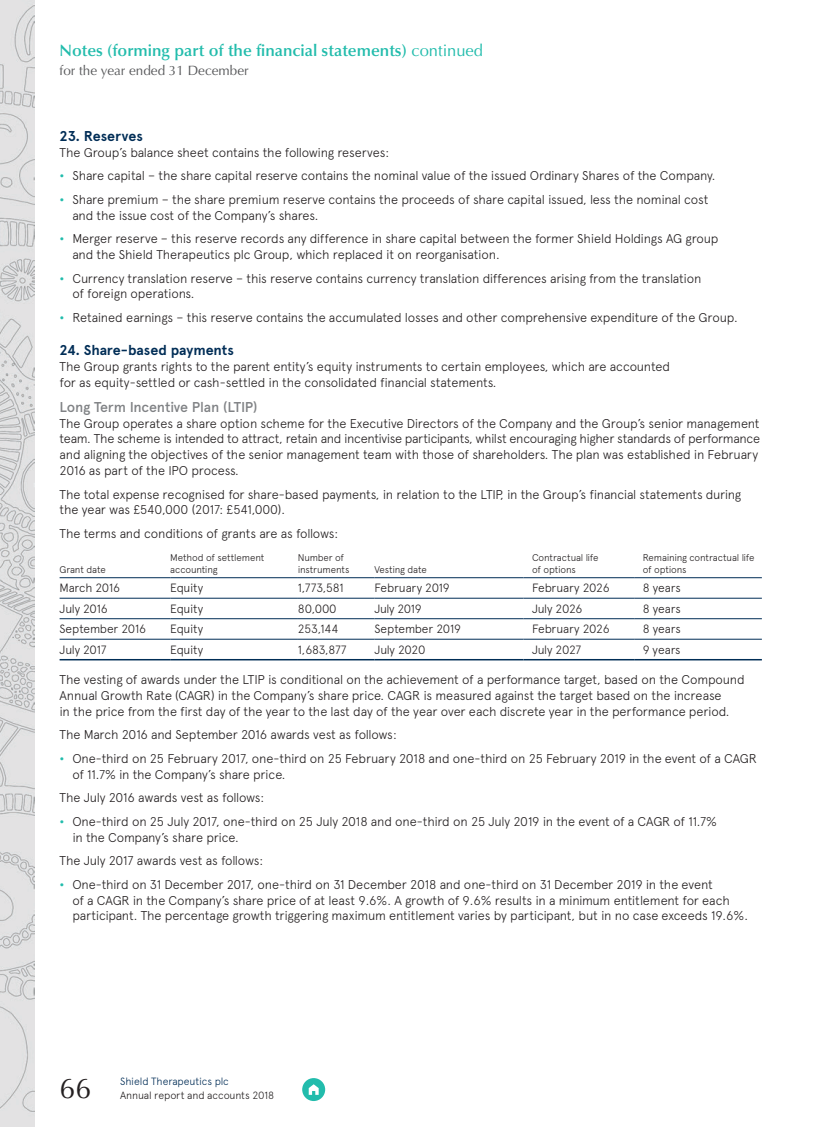
<style>
.page{position:relative;width:830px;height:1127px;background:#fff}
.page>*{position:absolute;margin:0;border:0;box-sizing:border-box;transform-origin:0 0}
.t1{font:28.5px "Optima LT Std";color:#231f20}
.Page_Header{font:600 16.5px "Optima LT Std";color:#22bcac}
.Subhead_1{font:700 14.25px "Apercu Pro";letter-spacing:-.005em;color:#002d56}
.Subhead_2{font:500 14.25px "Apercu Pro";letter-spacing:-.02em;color:#808285}
.Page_Subhead{font:13.5px "Optima LT Std";color:#57585a}
.Body_Text{font:300 12.75px/15.8px "Apercu Pro";letter-spacing:-.015em;color:#231f20}
.Figs_LFT{font:300 12px "Apercu Pro";letter-spacing:-.015em;color:#231f20}
.t2{font:300 10.5px "Apercu Pro";letter-spacing:-.01em;color:#231f20}
.t3{font:300 10.5px "Apercu Pro";letter-spacing:-.01em;color:#002d56}
.Figshd_LFT{font:300 9.75px "Apercu Pro";letter-spacing:-.015em;color:#231f20}
.s1{font-weight:400}
.s2{font-weight:700;color:#22bcac}
</style>
<div class="page">
<img style="left:0;top:0;width:34px;height:1127px">
<svg style="left:302px;top:1078px;width:23px;height:23px"></svg>
<hr style="left:60px;top:598px;width:110px;height:1px;background:#002d56">
<hr style="left:170px;top:598px;width:128px;height:1px;background:#002d56">
<hr style="left:298px;top:598px;width:76px;height:1px;background:#002d56">
<hr style="left:374px;top:598px;width:149px;height:1px;background:#002d56">
<hr style="left:523px;top:598px;width:111px;height:1px;background:#002d56">
<hr style="left:634px;top:598px;width:127px;height:1px;background:#002d56">
<hr style="left:60px;top:618px;width:110px;height:1px;background:#002d56">
<hr style="left:170px;top:618px;width:128px;height:1px;background:#002d56">
<hr style="left:298px;top:618px;width:76px;height:1px;background:#002d56">
<hr style="left:374px;top:618px;width:149px;height:1px;background:#002d56">
<hr style="left:523px;top:618px;width:111px;height:1px;background:#002d56">
<hr style="left:634px;top:618px;width:127px;height:1px;background:#002d56">
<hr style="left:60px;top:577px;width:110px;height:1px;background:#002d56">
<hr style="left:170px;top:577px;width:128px;height:1px;background:#002d56">
<hr style="left:298px;top:577px;width:76px;height:1px;background:#002d56">
<hr style="left:374px;top:577px;width:149px;height:1px;background:#002d56">
<hr style="left:523px;top:577px;width:111px;height:1px;background:#002d56">
<hr style="left:634px;top:577px;width:127px;height:1px;background:#002d56">
<hr style="left:60px;top:639px;width:110px;height:1px;background:#002d56">
<hr style="left:170px;top:639px;width:128px;height:1px;background:#002d56">
<hr style="left:298px;top:639px;width:76px;height:1px;background:#002d56">
<hr style="left:374px;top:639px;width:149px;height:1px;background:#002d56">
<hr style="left:523px;top:639px;width:111px;height:1px;background:#002d56">
<hr style="left:634px;top:639px;width:127px;height:1px;background:#002d56">
<hr style="left:60px;top:659px;width:110px;height:1px;background:#002d56">
<hr style="left:170px;top:659px;width:128px;height:1px;background:#002d56">
<hr style="left:298px;top:659px;width:76px;height:1px;background:#002d56">
<hr style="left:374px;top:659px;width:149px;height:1px;background:#002d56">
<hr style="left:523px;top:659px;width:111px;height:1px;background:#002d56">
<hr style="left:634px;top:659px;width:127px;height:1px;background:#002d56">
<p class="Page_Header" style="left:60px;top:41px;width:425px">Notes (forming part of the financial statements) <span class="s1">continued</span></p>
<p class="Page_Subhead" style="left:60px;top:63px;width:190px">for the year ended 31 December</p>
<p class="Subhead_1" style="left:60px;top:125px;width:85px">23. Reserves</p>
<p class="Body_Text" style="left:60px;top:143px;width:331px">The Group’s balance sheet contains the following reserves:</p>
<p class="Body_Text" style="left:60px;top:167px;width:657px"><span class="s2">•</span> Share capital – the share capital reserve contains the nominal value of the issued Ordinary Shares of the Company.</p>
<p class="Body_Text" style="left:72px;top:190px;width:637px;text-indent:-13px"><span class="s2">•</span> Share premium – the share premium reserve contains the proceeds of share capital issued, less the nominal cost and the issue cost of the Company’s shares.</p>
<p class="Body_Text" style="left:72px;top:230px;width:647px;text-indent:-13px"><span class="s2">•</span> Merger reserve – this reserve records any difference in share capital between the former Shield Holdings AG group and the Shield Therapeutics plc Group, which replaced it on reorganisation.</p>
<p class="Body_Text" style="left:72px;top:269px;width:630px;text-indent:-13px"><span class="s2">•</span> Currency translation reserve – this reserve contains currency translation differences arising from the translation of foreign operations.</p>
<p class="Body_Text" style="left:60px;top:308px;width:679px"><span class="s2">•</span> Retained earnings – this reserve contains the accumulated losses and other comprehensive expenditure of the Group.</p>
<p class="Subhead_1" style="left:60px;top:339px;width:176px">24. Share-based payments</p>
<p class="Body_Text" style="left:60px;top:357px;width:612px">The Group grants rights to the parent entity’s equity instruments to certain employees, which are accounted for as equity‑settled or cash-settled in the consolidated financial statements.</p>
<p class="Subhead_2" style="left:60px;top:396px;width:199px">Long Term Incentive Plan (LTIP)</p>
<p class="Body_Text" style="left:60px;top:414px;width:701px">The Group operates a share option scheme for the Executive Directors of the Company and the Group’s senior management team. The scheme is intended to attract, retain and incentivise participants, whilst encouraging higher standards of performance and aligning the objectives of the senior management team with those of shareholders. The plan was established in February 2016 as part of the IPO process.</p>
<p class="Body_Text" style="left:60px;top:485px;width:682px">The total expense recognised for share-based payments, in relation to the LTIP, in the Group’s financial statements during the year was £540,000 (2017: £541,000).</p>
<p class="Body_Text" style="left:60px;top:524px;width:280px">The terms and conditions of grants are as follows:</p>
<p class="Figshd_LFT" style="left:170px;top:550px;width:96px">Method of settlement</p>
<p class="Figshd_LFT" style="left:298px;top:550px;width:48px">Number of</p>
<p class="Figshd_LFT" style="left:531px;top:550px;width:68px">Contractual life</p>
<p class="Figshd_LFT" style="left:642px;top:550px;width:113px">Remaining contractual life</p>
<p class="Figshd_LFT" style="left:60px;top:562px;width:48px">Grant date</p>
<p class="Figshd_LFT" style="left:170px;top:562px;width:49px">accounting</p>
<p class="Figshd_LFT" style="left:298px;top:562px;width:53px">instruments</p>
<p class="Figshd_LFT" style="left:374px;top:562px;width:54px">Vesting date</p>
<p class="Figshd_LFT" style="left:531px;top:562px;width:45px">of options</p>
<p class="Figshd_LFT" style="left:642px;top:562px;width:45px">of options</p>
<p class="Figs_LFT" style="left:60px;top:579px;width:62px">March 2016</p>
<p class="Figs_LFT" style="left:170px;top:579px;width:34px">Equity</p>
<p class="Figs_LFT" style="left:298px;top:579px;width:47px">1,773,581</p>
<p class="Figs_LFT" style="left:374px;top:579px;width:77px">February 2019</p>
<p class="Figs_LFT" style="left:531px;top:579px;width:79px">February 2026</p>
<p class="Figs_LFT" style="left:642px;top:579px;width:40px">8 years</p>
<p class="Figs_LFT" style="left:60px;top:599px;width:50px">July 2016</p>
<p class="Figs_LFT" style="left:170px;top:599px;width:34px">Equity</p>
<p class="Figs_LFT" style="left:298px;top:599px;width:40px">80,000</p>
<p class="Figs_LFT" style="left:374px;top:599px;width:49px">July 2019</p>
<p class="Figs_LFT" style="left:531px;top:599px;width:52px">July 2026</p>
<p class="Figs_LFT" style="left:642px;top:599px;width:40px">8 years</p>
<p class="Figs_LFT" style="left:60px;top:620px;width:88px">September 2016</p>
<p class="Figs_LFT" style="left:170px;top:620px;width:34px">Equity</p>
<p class="Figs_LFT" style="left:298px;top:620px;width:42px">253,144</p>
<p class="Figs_LFT" style="left:374px;top:620px;width:88px">September 2019</p>
<p class="Figs_LFT" style="left:531px;top:620px;width:79px">February 2026</p>
<p class="Figs_LFT" style="left:642px;top:620px;width:40px">8 years</p>
<p class="Figs_LFT" style="left:60px;top:640px;width:49px">July 2017</p>
<p class="Figs_LFT" style="left:170px;top:640px;width:34px">Equity</p>
<p class="Figs_LFT" style="left:298px;top:640px;width:50px">1,683,877</p>
<p class="Figs_LFT" style="left:374px;top:640px;width:52px">July 2020</p>
<p class="Figs_LFT" style="left:531px;top:640px;width:51px">July 2027</p>
<p class="Figs_LFT" style="left:642px;top:640px;width:39px">9 years</p>
<p class="Body_Text" style="left:60px;top:670px;width:686px">The vesting of awards under the LTIP is conditional on the achievement of a performance target, based on the Compound<br>Annual Growth Rate (CAGR) in the Company’s share price. CAGR is measured against the target based on the increase<br>in the price from the first day of the year to the last day of the year over each discrete year in the performance period.</p>
<p class="Body_Text" style="left:60px;top:726px;width:338px">The March 2016 and September 2016 awards vest as follows:</p>
<p class="Body_Text" style="left:72px;top:749px;width:685px;text-indent:-13px"><span class="s2">•</span> One-third on 25 February 2017, one-third on 25 February 2018 and one-third on 25 February 2019 in the event of a CAGR of 11.7% in the Company’s share price.</p>
<p class="Body_Text" style="left:60px;top:789px;width:206px">The July 2016 awards vest as follows:</p>
<p class="Body_Text" style="left:72px;top:812px;width:646px;text-indent:-13px"><span class="s2">•</span> One-third on 25 July 2017, one-third on 25 July 2018 and one-third on 25 July 2019 in the event of a CAGR of 11.7% in the Company’s share price.</p>
<p class="Body_Text" style="left:60px;top:852px;width:205px">The July 2017 awards vest as follows:</p>
<p class="Body_Text" style="left:72px;top:875px;width:676px;text-indent:-13px"><span class="s2">•</span> One-third on 31 December 2017, one-third on 31 December 2018 and one-third on 31 December 2019 in the event<br>of a CAGR in the Company’s share price of at least 9.6%. A growth of 9.6% results in a minimum entitlement for each participant. The percentage growth triggering maximum entitlement varies by participant, but in no case exceeds 19.6%.</p>
<h1 class="t1" style="left:60px;top:1071px;width:33px">66</h1>
<p class="t3" style="left:120px;top:1074px;width:110px">Shield Therapeutics plc</p>
<p class="t2" style="left:120px;top:1087px;width:155px">Annual report and accounts 2018</p>
</div>
